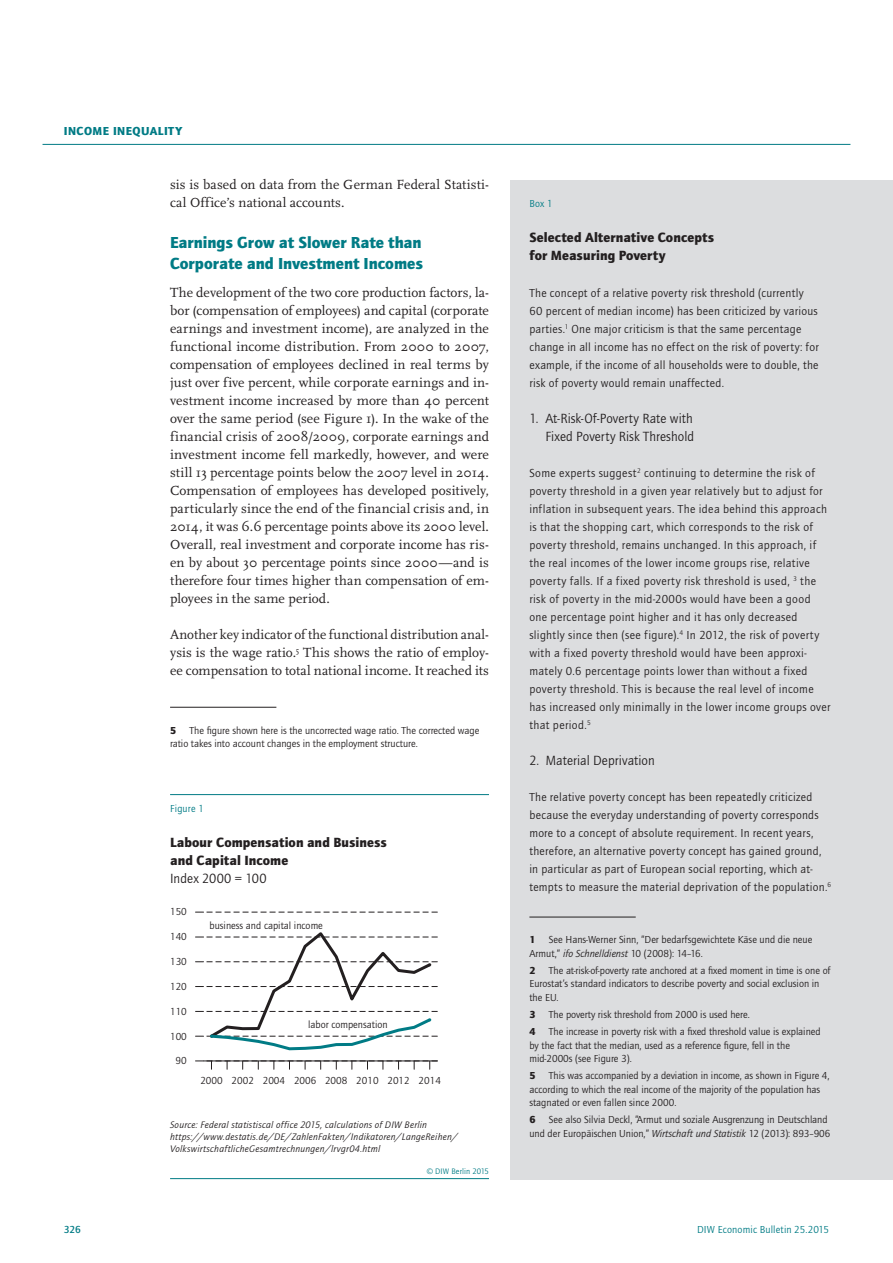
<style>
.page{position:relative;width:893px;height:1263px;background:#fff}
.page>*{position:absolute;margin:0;border:0;box-sizing:border-box;transform-origin:0 0}
.t1{font:900 16.5px/21px "Quay Sans ITC Std";color:#007b85}
.t2{font:13.8px/18px "Scala Pro";letter-spacing:.005em;color:#231f20;text-align:justify}
.t3{font:900 13.8px/18px "Quay Sans ITC Std";letter-spacing:.005em;color:#231f20}
.t4{font:13.8px/18px "Quay Sans ITC Std";letter-spacing:.005em;color:#231f20;text-align:right}
.t5{font:12px/18px "Quay Sans ITC Std";letter-spacing:.025em;color:#231f20}
.t6{font:900 12px "Quay Sans ITC Std";color:#007b85}
.t7{font:10.5px/13.5px "Quay Sans ITC Std";color:#231f20}
.t8{font:10.5px "Quay Sans ITC Std";letter-spacing:.015em;color:#007b85}
.t9{font:900 10.5px "Quay Sans ITC Std";color:#231f20}
.t10{font:500 10.5px "Quay Sans ITC Std";color:#007b85}
.t11{font:italic 9.75px/12px "Quay Sans ITC Std";letter-spacing:.025em;color:#231f20}
.t12{font:8.25px "Quay Sans ITC Std";letter-spacing:.01em;color:#007b85}
.s1{font-style:italic}
</style>
<div class="page">
<hr style="left:43px;top:144px;width:807px;height:1px;background:#007b85">
<hr style="left:170px;top:707px;width:106px;height:1px;background:#231f20">
<div style="left:821px;top:180px;width:72px;height:594px;background:#dcdddf"></div>
<div style="left:510px;top:666px;width:383px;height:513px;background:#dcdddf"></div>
<hr style="left:170px;top:794px;width:319px;height:1px;background:#007b85">
<hr style="left:170px;top:1178px;width:319px;height:1px;background:#007b85">
<svg style="left:195px;top:912px;width:243px;height:1px"></svg>
<svg style="left:195px;top:1061px;width:243px;height:9px"></svg>
<svg style="left:195px;top:932px;width:243px;height:119px"></svg>
<div style="left:510px;top:180px;width:340px;height:999px;background:#dcdddf"></div>
<hr style="left:529px;top:917px;width:107px;height:1px;background:#231f20">
<p class="t6" style="left:64px;top:123px;width:14px">Income</p>
<p class="t6" style="left:113px;top:123px;width:13px">Inequality</p>
<p class="t2" style="left:170px;top:175px;width:320px">sis is based on data from the German Federal Statisti&shy;cal Office’s national accounts.</p>
<h1 class="t1" style="left:170px;top:231px;width:254px">Earnings Grow at Slower Rate than<br>Corporate and Investment Incomes</h1>
<p class="t2" style="left:170px;top:283px;width:320px">The development of the two core production factors, la&shy;bor (compensation of employees) and capital (corporate earnings and investment income), are analyzed in the functional income distribution. From 2000 to 2007, compensation of employees declined in real terms by just over five percent, while corporate earnings and in&shy;vestment income increased by more than 40 percent over the same period (see Figure 1). In the wake of the financial crisis of 2008/2009, corporate earnings and investment income fell markedly, however, and were still 13 percentage points below the 2007 level in 2014.<br>Compensation of employees has developed positively, particularly since the end of the financial crisis and, in 2014, it was 6.6 percentage points above its 2000 level.<br>Overall, real investment and corporate income has ris&shy;en by about 30 percentage points since 2000—and is therefore four times higher than compensation of em&shy;ployees in the same period.</p>
<p class="t2" style="left:170px;top:625px;width:320px">Another key indicator of the functional distribution anal&shy;ysis is the wage ratio.<sup>5</sup> This shows the ratio of employ&shy;ee compensation to total national income. It reached its</p>
<p class="t7" style="left:170px;top:723px;width:311px;text-indent:19px">The figure shown here is the uncorrected wage ratio. The corrected wage ratio takes into account changes in the employment structure.</p>
<p class="t9" style="left:170px;top:724px;width:8px">5</p>
<p class="t8" style="left:170px;top:802px;width:35px">Figure 1</p>
<p class="t3" style="left:170px;top:833px;width:218px">Labour Compensation and Business and Capital Income</p>
<p class="t4" style="left:170px;top:869px;width:98px">Index 2000 = 100</p>
<p class="t7" style="left:170px;top:905px;width:18px">150</p>
<p class="t7" style="left:170px;top:930px;width:18px">140</p>
<p class="t7" style="left:170px;top:955px;width:18px">130</p>
<p class="t7" style="left:170px;top:979px;width:18px">120</p>
<p class="t7" style="left:170px;top:1004px;width:18px">110</p>
<p class="t7" style="left:170px;top:1029px;width:18px">100</p>
<p class="t7" style="left:176px;top:1054px;width:13px">90</p>
<p class="t7" style="left:210px;top:918px;width:115px">business and capital income</p>
<p class="t7" style="left:308px;top:1017px;width:81px">labor compensation</p>
<p class="t7" style="left:200px;top:1073px;width:242px">2000 2002 2004 2006 2008 2010 2012 2014</p>
<p class="t11" style="left:170px;top:1119px;width:290px">Source: Federal statistiscal office 2015, calculations of DIW Berlin https://www.destatis.de/DE/ZahlenFakten/Indikatoren/LangeReihen/<br>VolkswirtschaftlicheGesamtrechnungen/lrvgr04.html</p>
<p class="t12" style="left:427px;top:1166px;width:64px">© DIW Berlin 2015</p>
<p class="t8" style="left:529px;top:197px;width:25px">Box 1</p>
<p class="t3" style="left:529px;top:228px;width:186px">Selected Alternative Concepts for Measuring Poverty</p>
<p class="t5" style="left:529px;top:284px;width:291px">The concept of a relative poverty risk threshold (currently 60 percent of median income) has been criticized by various parties.<sup>1</sup> One major criticism is that the same percentage change in all income has no effect on the risk of poverty: for example, if the income of all households were to double, the risk of poverty would remain unaffected.</p>
<p class="t4" style="left:529px;top:409px;width:166px">1. At-Risk-Of-Poverty Rate with<br>Fixed Poverty Risk Threshold</p>
<p class="t5" style="left:529px;top:464px;width:303px">Some experts suggest<sup>2</sup> continuing to determine the risk of poverty threshold in a given year relatively but to adjust for inflation in subsequent years. The idea behind this approach is that the shopping cart, which corresponds to the risk of poverty threshold, remains unchanged. In this approach, if the real incomes of the lower income groups rise, relative poverty falls. If a fixed poverty risk threshold is used, <sup>3</sup> the risk of poverty in the mid-2000s would have been a good one percentage point higher and it has only decreased slightly since then (see figure).<sup>4</sup> In 2012, the risk of poverty with a fixed poverty threshold would have been approxi&shy;mately 0.6 percentage points lower than without a fixed poverty threshold. This is because the real level of income has increased only minimally in the lower income groups over that period.<sup>5</sup></p>
<p class="t4" style="left:529px;top:751px;width:127px">2. Material Deprivation</p>
<p class="t5" style="left:529px;top:788px;width:303px">The relative poverty concept has been repeatedly criticized because the everyday understanding of poverty corresponds more to a concept of absolute requirement. In recent years, therefore, an alternative poverty concept has gained ground, in particular as part of European social reporting, which at&shy;tempts to measure the material deprivation of the population.<sup>6</sup></p>
<p class="t7" style="left:529px;top:933px;width:284px;text-indent:19px">See Hans-Werner Sinn, “Der bedarfsgewichtete Käse und die neue<br>Armut,” <span class="s1">ifo Schnelldienst</span> 10 (2008): 14–16.</p>
<p class="t9" style="left:529px;top:964px;width:8px">2</p>
<p class="t9" style="left:529px;top:933px;width:8px">1</p>
<p class="t7" style="left:529px;top:964px;width:303px;text-indent:19px">The at-risk-of-poverty rate anchored at a fixed moment in time is one of<br>Eurostat’s standard indicators to describe poverty and social exclusion in the EU.</p>
<p class="t9" style="left:529px;top:1008px;width:8px">3</p>
<p class="t7" style="left:549px;top:1008px;width:202px">The poverty risk threshold from 2000 is used here.</p>
<p class="t9" style="left:529px;top:1025px;width:8px">4</p>
<p class="t7" style="left:529px;top:1025px;width:293px;text-indent:19px">The increase in poverty risk with a fixed threshold value is explained by the fact that the median, used as a reference figure, fell in the mid-2000s (see Figure 3).</p>
<p class="t9" style="left:529px;top:1069px;width:8px">5</p>
<p class="t7" style="left:529px;top:1069px;width:302px;text-indent:19px">This was accompanied by a deviation in income, as shown in Figure 4, according to which the real income of the majority of the population has stagnated or even fallen since 2000.</p>
<p class="t9" style="left:529px;top:1113px;width:8px">6</p>
<p class="t7" style="left:529px;top:1113px;width:303px;text-align:right">See also Silvia Deckl, “Armut und soziale Ausgrenzung in Deutschland<br>und der Europäischen Union,” <span class="s1">Wirtschaft und Statistik</span> 12 (2013): 893–906</p>
<p class="t10" style="left:64px;top:1223px;width:19px">326</p>
<p class="t8" style="left:697px;top:1223px;width:134px">DIW Economic Bulletin 25.2015</p>
</div>
